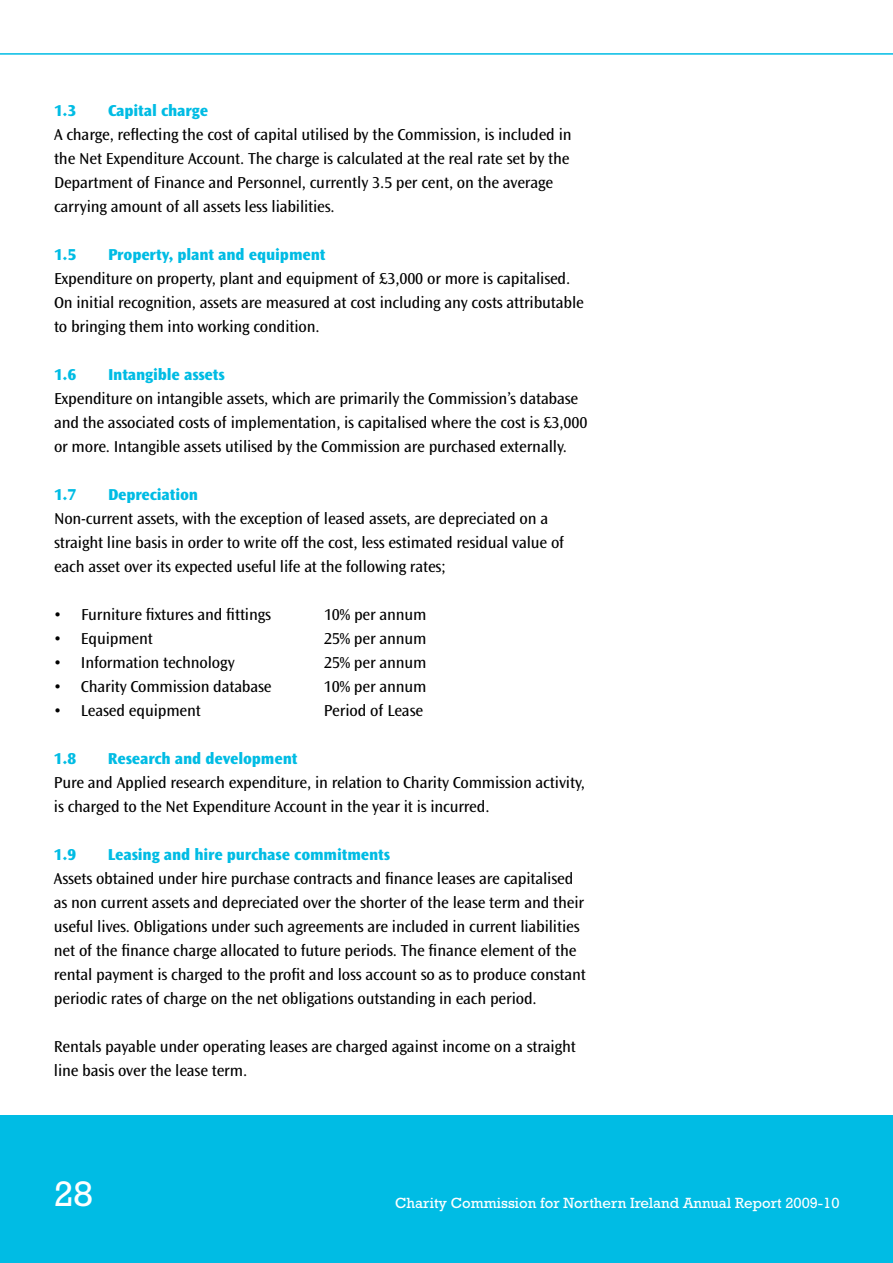
<style>
.page{position:relative;width:893px;height:1263px;background:#fff}
.page>*{position:absolute;margin:0;border:0;box-sizing:border-box;transform-origin:0 0}
.t1{font:36px "Rockwell Std";color:#fff}
.t2{font:16.5px/24px "Ocean Sans Std";letter-spacing:-.01em;color:#000}
.t3{font:800 16.5px "Ocean Sans Std";letter-spacing:-.01em;color:#00bce4}
.t4{font:15px "Rockwell Std";color:#fff}
</style>
<div class="page">
<div style="left:0;top:1115px;width:893px;height:148px;background:#00bce4"></div>
<hr style="left:0;top:53px;width:893px;height:2px;background:#00bce4">
<p class="t3" style="left:54px;top:101px;width:24px">1.3</p>
<p class="t3" style="left:108px;top:101px;width:102px">Capital charge</p>
<p class="t2" style="left:54px;top:123px;width:519px">A charge, reflecting the cost of capital utilised by the Commission, is included in the Net Expenditure Account. The charge is calculated at the real rate set by the Department of Finance and Personnel, currently 3.5 per cent, on the average carrying amount of all assets less liabilities.</p>
<p class="t3" style="left:54px;top:245px;width:24px">1.5</p>
<p class="t3" style="left:108px;top:245px;width:219px">Property, plant and equipment</p>
<p class="t2" style="left:54px;top:267px;width:531px">Expenditure on property, plant and equipment of £3,000 or more is capitalised.<br>On initial recognition, assets are measured at cost including any costs attributable to bringing them into working condition.</p>
<p class="t3" style="left:54px;top:365px;width:24px">1.6</p>
<p class="t3" style="left:108px;top:365px;width:118px">Intangible assets</p>
<p class="t2" style="left:54px;top:387px;width:535px">Expenditure on intangible assets, which are primarily the Commission’s database and the associated costs of implementation, is capitalised where the cost is £3,000 or more. Intangible assets utilised by the Commission are purchased externally.</p>
<p class="t3" style="left:54px;top:486px;width:24px">1.7</p>
<p class="t3" style="left:108px;top:486px;width:92px">Depreciation</p>
<p class="t2" style="left:54px;top:507px;width:512px">Non-current assets, with the exception of leased assets, are depreciated on a straight line basis in order to write off the cost, less estimated residual value of each asset over its expected useful life at the following rates;</p>
<p class="t2" style="left:54px;top:603px;width:219px">• Furniture fixtures and fittings</p>
<p class="t2" style="left:324px;top:603px;width:104px">10% per annum</p>
<p class="t2" style="left:54px;top:627px;width:100px">• Equipment</p>
<p class="t2" style="left:324px;top:627px;width:104px">25% per annum</p>
<p class="t2" style="left:54px;top:651px;width:182px">• Information technology</p>
<p class="t2" style="left:324px;top:651px;width:104px">25% per annum</p>
<p class="t2" style="left:54px;top:675px;width:219px">• Charity Commission database</p>
<p class="t2" style="left:324px;top:675px;width:104px">10% per annum</p>
<p class="t2" style="left:54px;top:699px;width:148px">• Leased equipment</p>
<p class="t2" style="left:324px;top:699px;width:101px">Period of Lease</p>
<p class="t3" style="left:54px;top:750px;width:24px">1.8</p>
<p class="t3" style="left:108px;top:750px;width:191px">Research and development</p>
<p class="t2" style="left:54px;top:771px;width:533px">Pure and Applied research expenditure, in relation to Charity Commission activity, is charged to the Net Expenditure Account in the year it is incurred.</p>
<p class="t3" style="left:54px;top:846px;width:24px">1.9</p>
<p class="t3" style="left:108px;top:846px;width:284px">Leasing and hire purchase commitments</p>
<p class="t2" style="left:54px;top:867px;width:534px">Assets obtained under hire purchase contracts and finance leases are capitalised as non current assets and depreciated over the shorter of the lease term and their useful lives. Obligations under such agreements are included in current liabilities net of the finance charge allocated to future periods. The finance element of the rental payment is charged to the profit and loss account so as to produce constant periodic rates of charge on the net obligations outstanding in each period.</p>
<p class="t2" style="left:54px;top:1035px;width:523px">Rentals payable under operating leases are charged against income on a straight line basis over the lease term.</p>
<h1 class="t1" style="left:54px;top:1173px;width:41px">28</h1>
<p class="t4" style="left:395px;top:1194px;width:446px">Charity Commission for Northern Ireland Annual Report 2009-10</p>
</div>
